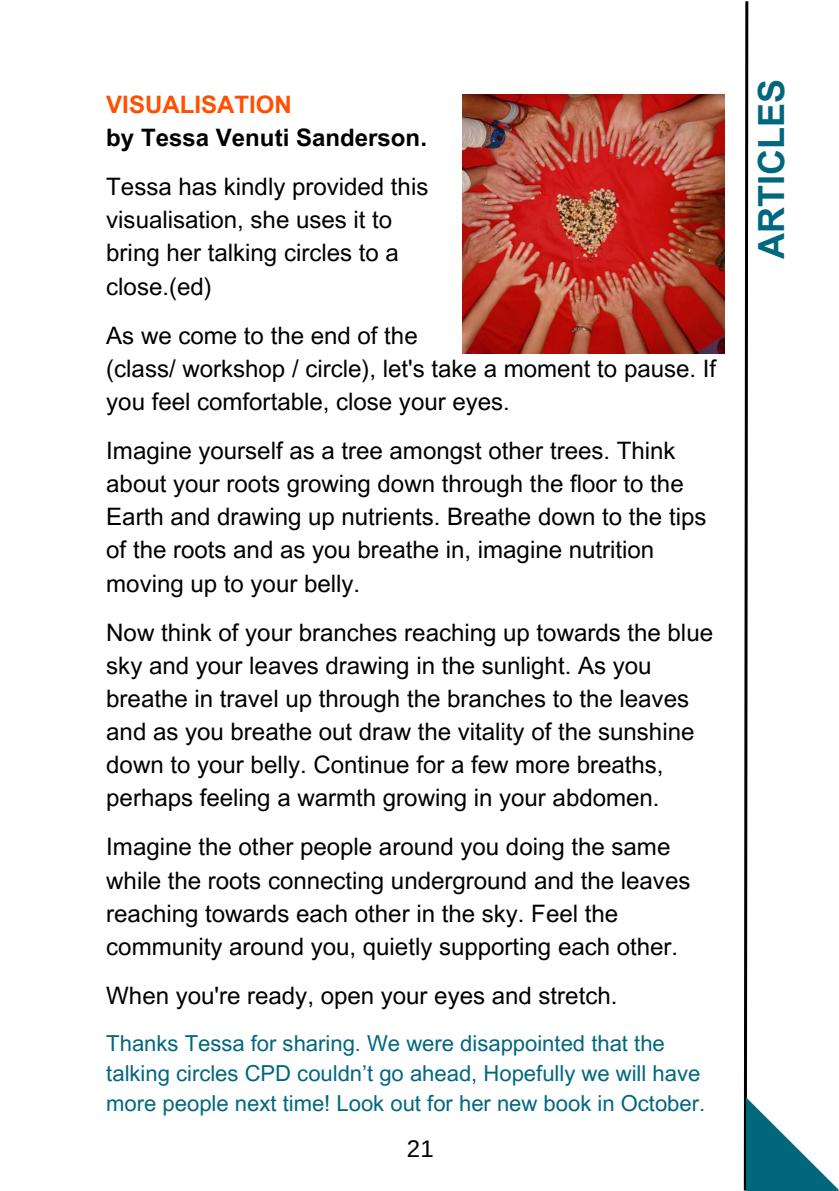
<style>
.page{position:relative;width:839px;height:1191px;background:#fff}
.page>*{position:absolute;margin:0;border:0;box-sizing:border-box;transform-origin:0 0}
.t1{font:700 36px "Arial MT Pro";color:#00677f}
.t2{font:24px/33.2px "Arial MT Pro";color:#000}
.t3{font:700 24px/33.2px "Arial MT Pro";color:#000}
.t4{font:24px "Arimo";color:#000}
.t5{font:22px/30px "Arial MT Pro";color:#00677f}
.s1{color:#fe5000}
</style>
<div class="page">
<svg style="left:743px;top:1px;width:6px;height:1190px"></svg>
<img style="left:746px;top:1099px;width:92px;height:91px">
<img style="left:463px;top:94px;width:261px;height:260px">
<p class="t3" style="left:106px;top:91px;width:322px"><span class="s1">VISUALISATION<br></span>by Tessa Venuti Sanderson.</p>
<p class="t2" style="left:106px;top:173px;width:323px">Tessa has kindly provided this</p>
<p class="t2" style="left:106px;top:206px;width:287px">visualisation, she uses it to</p>
<p class="t2" style="left:106px;top:239px;width:294px">bring her talking circles to a</p>
<p class="t2" style="left:106px;top:273px;width:107px">close.(ed)</p>
<p class="t2" style="left:106px;top:322px;width:313px">As we come to the end of the</p>
<p class="t2" style="left:106px;top:355px;width:611px">(class/ workshop / circle), let's take a moment to pause. If you feel comfortable, close your eyes.</p>
<p class="t2" style="left:106px;top:437px;width:601px">Imagine yourself as a tree amongst other trees. Think about your roots growing down through the floor to the Earth and drawing up nutrients. Breathe down to the tips of the roots and as you breathe in, imagine nutrition moving up to your belly.</p>
<p class="t2" style="left:106px;top:619px;width:608px">Now think of your branches reaching up towards the blue sky and your leaves drawing in the sunlight. As you breathe in travel up through the branches to the leaves and as you breathe out draw the vitality of the sunshine down to your belly. Continue for a few more breaths, perhaps feeling a warmth growing in your abdomen.</p>
<p class="t2" style="left:106px;top:833px;width:585px">Imagine the other people around you doing the same while the roots connecting underground and the leaves reaching towards each other in the sky. Feel the community around you, quietly supporting each other.</p>
<p class="t2" style="left:106px;top:982px;width:512px">When you're ready, open your eyes and stretch.</p>
<p class="t5" style="left:106px;top:1031px;width:600px">Thanks Tessa for sharing. We were disappointed that the talking circles CPD couldn’t go ahead, Hopefully we will have more people next time! Look out for her new book in October.</p>
<p class="t4" style="left:407px;top:1136px;width:28px">21</p>
<h2 class="t1" style="left:757px;top:259px;width:181px;rotate:-90deg">ARTICLES</h2>
</div>
